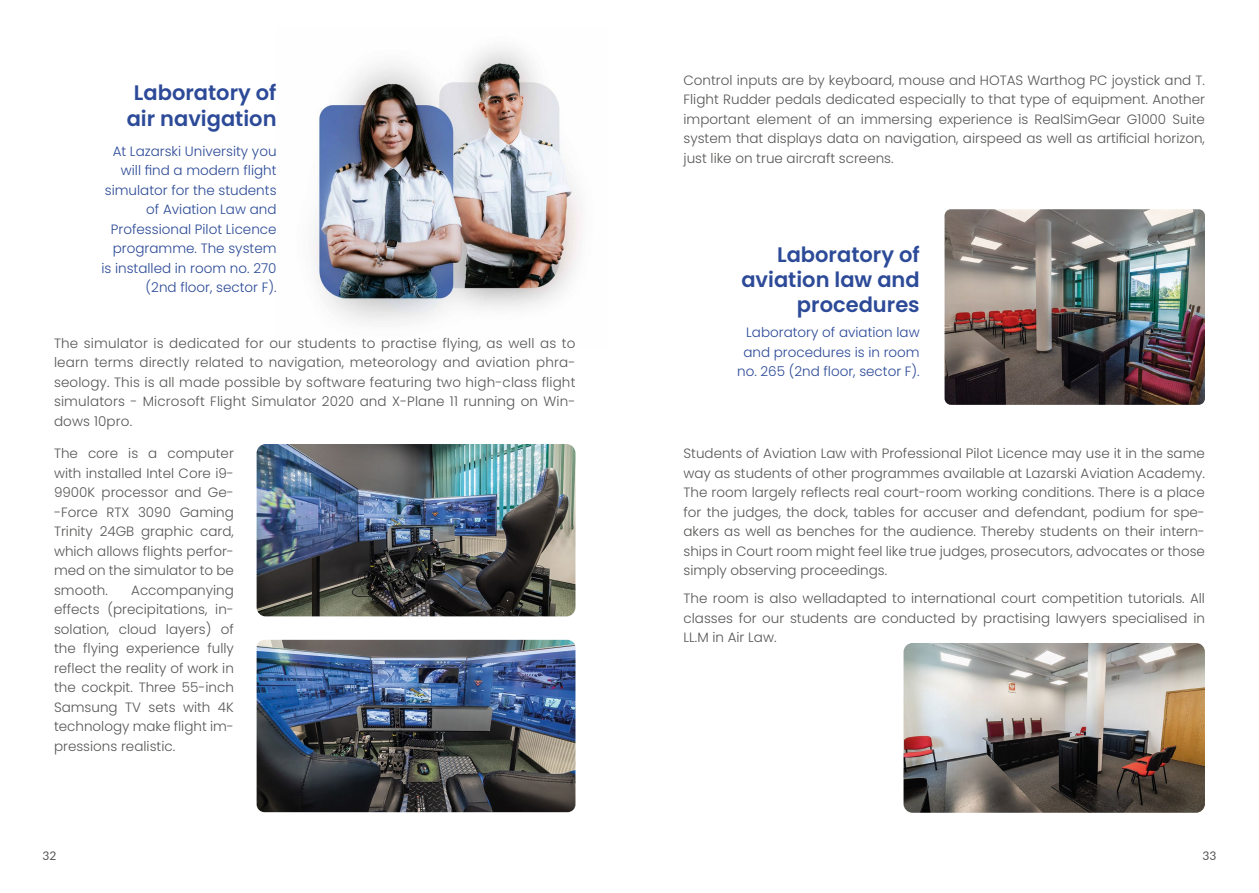
<style>
.page{position:relative;width:1259px;height:893px;background:#fff}
.page>*{position:absolute;margin:0;border:0;box-sizing:border-box;transform-origin:0 0}
.t1{font:600 21px/25.2px "Poppins";color:#2c4a98;text-align:right}
.t2{font:300 13.5px/19.5px "Poppins";color:#575756;text-align:justify}
.t3{font:300 13.5px/19.5px "Poppins";color:#2c4a98;text-align:right}
.t4{font:12px "Lato";color:#575756}
</style>
<div class="page">
<img style="left:311px;top:47px;width:272px;height:277px">
<img style="left:257px;top:444px;width:318px;height:172px">
<img style="left:257px;top:640px;width:318px;height:172px">
<img style="left:903px;top:643px;width:302px;height:170px">
<img style="left:944px;top:209px;width:261px;height:196px">
<h1 class="t1" style="left:127px;top:80px;width:151px;text-align:center">Laboratory of air navigation</h1>
<p class="t3" style="left:101px;top:141px;width:177px">At Lazarski University you will find a modern flight simulator for the students of Aviation Law and<br>Professional Pilot Licence programme. The system is installed in room no. 270 (2nd floor, sector F).</p>
<p class="t2" style="left:54px;top:333px;width:523px">The simulator is dedicated for our students to practise flying, as well as to learn terms directly related to navigation, meteorology and aviation phra&shy;seology. This is all made possible by software featuring two high-class flight simulators - Microsoft Flight Simulator 2020 and X-Plane 11 running on Win&shy;dows 10pro.</p>
<p class="t2" style="left:54px;top:444px;width:181px">The core is a computer with installed Intel Core i9- 9900K processor and Ge--Force RTX 3090 Gaming Trinity 24GB graphic card, which allows flights perfor&shy;med on the simulator to be smooth.</p>
<p class="t2" style="left:54px;top:580px;width:181px;text-indent:77px">Accompanying effects (precipitations, in&shy;solation, cloud layers) of the flying experience fully reflect the reality of work in the cockpit. Three 55-inch Samsung TV sets with 4K technology make flight im&shy;pressions realistic.</p>
<p class="t2" style="left:683px;top:70px;width:523px">Control inputs are by keyboard, mouse and HOTAS Warthog PC joystick and T.<br>Flight Rudder pedals dedicated especially to that type of equipment. Another important element of an immersing experience is RealSimGear G1000 Suite system that displays data on navigation, airspeed as well as artificial horizon, just like on true aircraft screens.</p>
<h1 class="t1" style="left:741px;top:242px;width:180px">Laboratory of aviation law and procedures</h1>
<p class="t3" style="left:737px;top:323px;width:184px">Laboratory of aviation law and procedures is in room no. 265 (2nd floor, sector F).</p>
<p class="t2" style="left:683px;top:444px;width:523px">Students of Aviation Law with Professional Pilot Licence may use it in the same way as students of other programmes available at Lazarski Aviation Academy.<br>The room largely reflects real court-room working conditions. There is a place for the judges, the dock, tables for accuser and defendant, podium for spe&shy;akers as well as benches for the audience. Thereby students on their intern&shy;ships in Court room might feel like true judges, prosecutors, advocates or those simply observing proceedings.</p>
<p class="t2" style="left:683px;top:589px;width:523px">The room is also welladapted to international court competition tutorials. All classes for our students are conducted by practising lawyers specialised in LL.M in Air Law.</p>
<p class="t4" style="left:43px;top:847px;width:16px">32</p>
<p class="t4" style="left:1202px;top:847px;width:16px">33</p>
</div>
